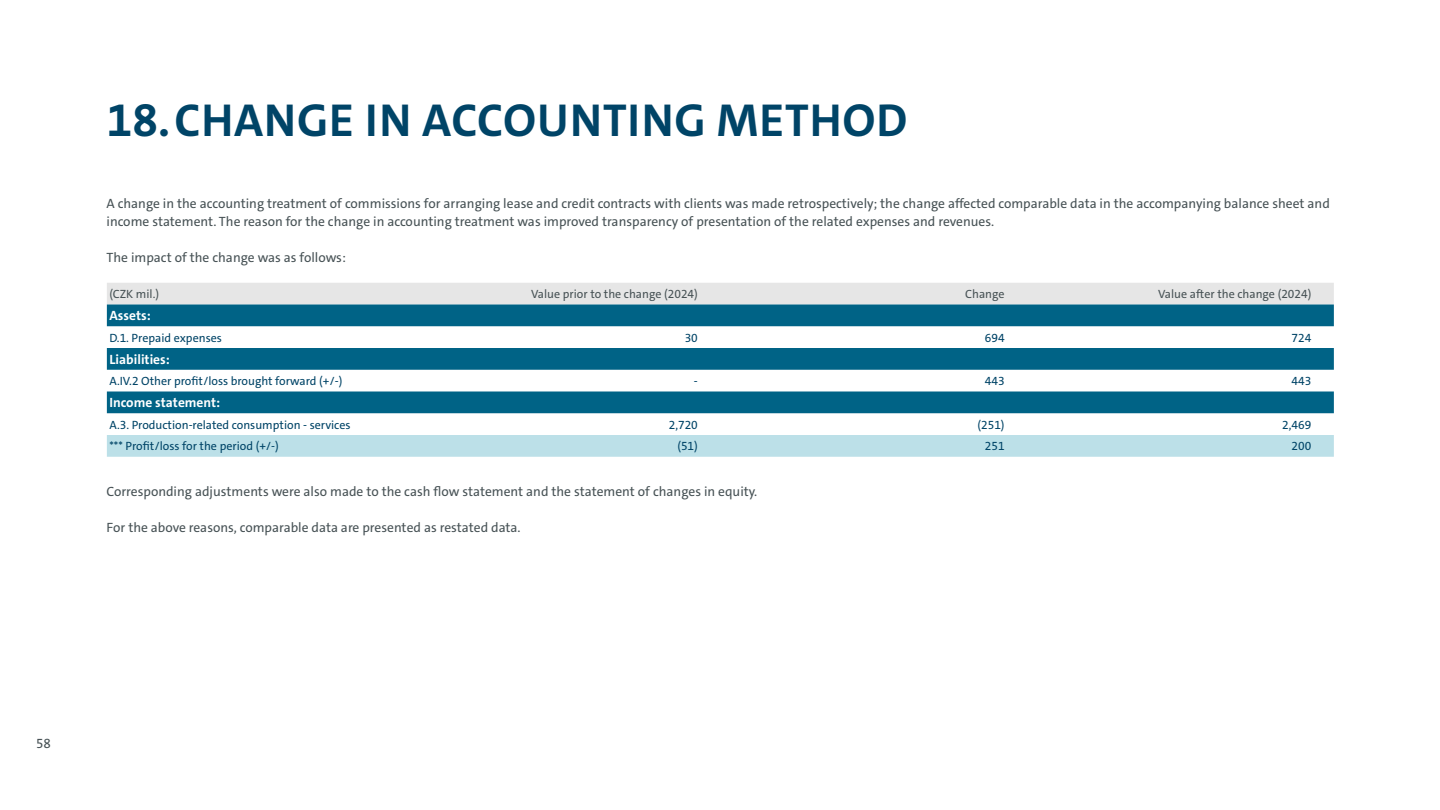
<style>
.page{position:relative;width:1440px;height:810px;background:#fff}
.page>*{position:absolute;margin:0;border:0;box-sizing:border-box;transform-origin:0 0}
.t1{font:700 46.5px "VWAG The Sans";letter-spacing:.02em;color:#004467}
.t2{font:13.5px/18px "VWAG The Sans";color:#475255}
.t3{font:700 13.5px "VWAG The Sans";color:#fff}
.t4{font:12px "VWAG The Sans";color:#004467}
.t5{font:12px "VWAG The Sans";color:#475255}
</style>
<div class="page">
<div style="left:730px;top:280px;width:188px;height:72px;background:#fbfbfb"></div>
<div style="left:106px;top:280px;width:189px;height:72px;background:#fbfbfb"></div>
<div style="left:938px;top:280px;width:188px;height:72px;background:#fbfbfb"></div>
<div style="left:314px;top:280px;width:188px;height:72px;background:#fbfbfb"></div>
<div style="left:1145px;top:280px;width:189px;height:72px;background:#fbfbfb"></div>
<div style="left:522px;top:280px;width:188px;height:72px;background:#fbfbfb"></div>
<div style="left:107px;top:283px;width:1227px;height:21px;background:#e6e6e6"></div>
<svg style="left:107px;top:304px;width:1227px;height:109px;fill:#006386"></svg>
<div style="left:107px;top:435px;width:1227px;height:22px;background:#bce0e8"></div>
<h1 class="t1" style="left:107px;top:90px;width:802px">18.CHANGE IN ACCOUNTING METHOD</h1>
<p class="t2" style="left:106px;top:194px;width:1225px">A change in the accounting treatment of commissions for arranging lease and credit contracts with clients was made retrospectively; the change affected comparable data in the accompanying balance sheet and income statement. The reason for the change in accounting treatment was improved transparency of presentation of the related expenses and revenues.</p>
<p class="t2" style="left:106px;top:248px;width:241px">The impact of the change was as follows:</p>
<p class="t5" style="left:110px;top:286px;width:51px">(CZK mil.)</p>
<p class="t5" style="left:531px;top:286px;width:168px">Value prior to the change (2024)</p>
<p class="t5" style="left:965px;top:286px;width:41px">Change</p>
<p class="t5" style="left:1158px;top:286px;width:155px">Value after the change (2024)</p>
<p class="t3" style="left:110px;top:307px;width:43px">Assets:</p>
<p class="t4" style="left:110px;top:330px;width:114px">D.1. Prepaid expenses</p>
<p class="t4" style="left:685px;top:330px;width:15px">30</p>
<p class="t4" style="left:985px;top:330px;width:21px">694</p>
<p class="t4" style="left:1292px;top:330px;width:21px">724</p>
<p class="t3" style="left:110px;top:351px;width:62px">Liabilities:</p>
<p class="t4" style="left:110px;top:373px;width:234px">A.IV.2 Other profit/loss brought forward (+/-)</p>
<p class="t4" style="left:694px;top:373px;width:5px">-</p>
<p class="t4" style="left:985px;top:373px;width:21px">443</p>
<p class="t4" style="left:1292px;top:373px;width:21px">443</p>
<p class="t3" style="left:110px;top:394px;width:112px">Income statement:</p>
<p class="t4" style="left:110px;top:417px;width:243px">A.3. Production-related consumption - services</p>
<p class="t4" style="left:669px;top:417px;width:31px">2,720</p>
<p class="t4" style="left:978px;top:417px;width:29px">(251)</p>
<p class="t4" style="left:1282px;top:417px;width:31px">2,469</p>
<p class="t4" style="left:109px;top:439px;width:171px">*** Profit/loss for the period (+/-)</p>
<p class="t4" style="left:677px;top:439px;width:22px">(51)</p>
<p class="t4" style="left:985px;top:439px;width:21px">251</p>
<p class="t4" style="left:1292px;top:439px;width:21px">200</p>
<p class="t2" style="left:106px;top:482px;width:652px">Corresponding adjustments were also made to the cash flow statement and the statement of changes in equity.</p>
<p class="t2" style="left:106px;top:518px;width:416px">For the above reasons, comparable data are presented as restated data.</p>
<p class="t2" style="left:36px;top:734px;width:16px">58</p>
</div>
